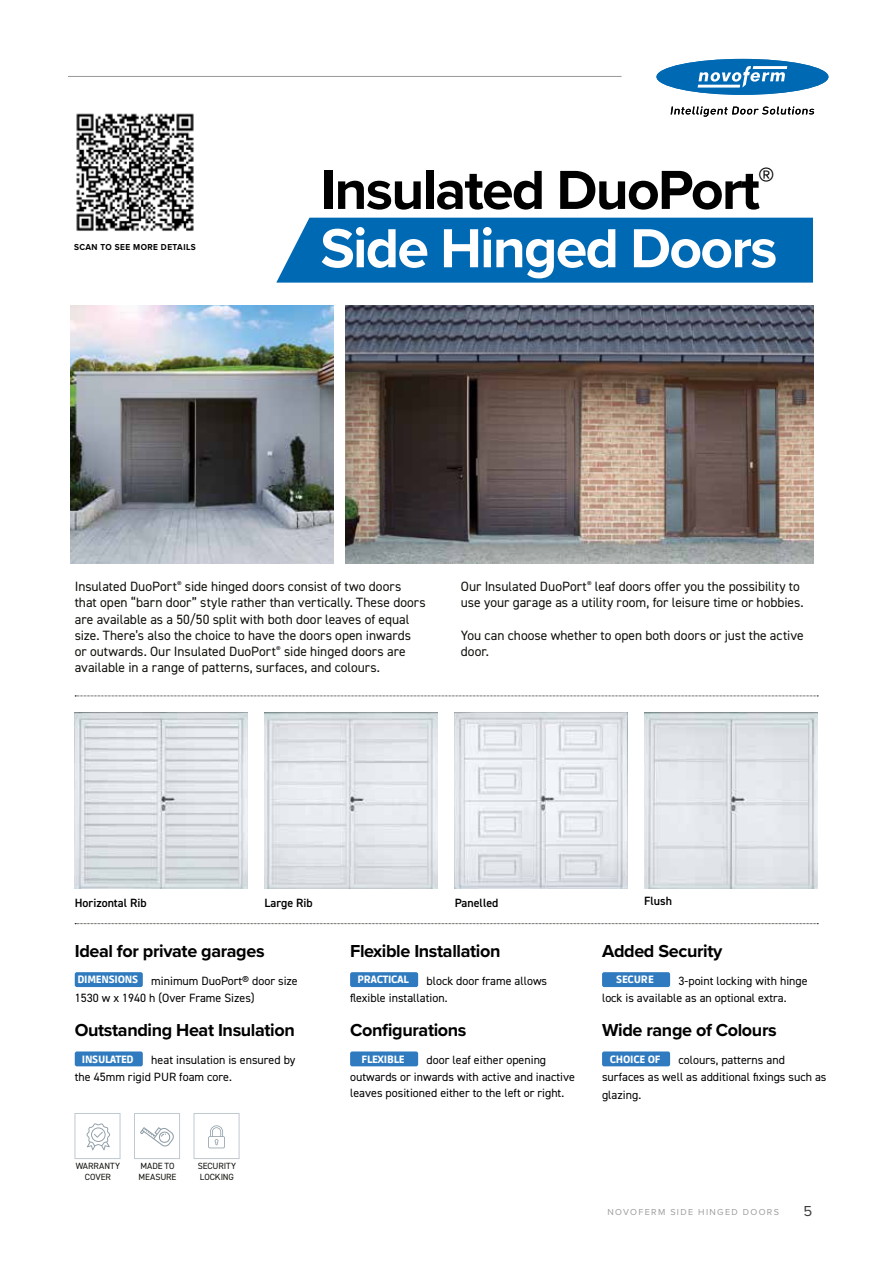
<style>
.page{position:relative;width:893px;height:1263px;background:#fff}
.page>*{position:absolute;margin:0;border:0;box-sizing:border-box;transform-origin:0 0}
.t1{font:700 57px/58.3px "Proxima Nova";letter-spacing:-.03em;color:#000}
.t2{font:700 18px "Proxima Nova";letter-spacing:-.02em;color:#000}
.t3{font:15px "Proxima Nova";color:#3c3c3b}
.t4{font:13.5px/16.2px "DIN2014";color:#12110c}
.t5{font:12px/17.2px "DIN2014";color:#000}
.t6{font:600 12px "DIN2014";color:#000}
.t7{font:10.5px "Ruda";letter-spacing:-.02em;color:#fff}
.t8{font:9px/10.8px "DIN2014";letter-spacing:-.005em;color:#12110c}
.t9{font:9px "Proxima Nova";letter-spacing:.15em;color:#9d9d9c}
.t10{font:700 9px "Proxima Nova";letter-spacing:.05em;color:#000;scale:.92 1}
.s1{color:#fff}
.s2{font-family:"Ruda";font-size:10.5px;color:#fff}
</style>
<div class="page">
<svg style="left:671px;top:107px;width:143px;height:10px"></svg>
<svg style="left:656px;top:59px;width:172px;height:36px"></svg>
<hr style="left:68px;top:76px;width:553px;height:1px;background:#9d9d9c">
<img style="left:345px;top:305px;width:468px;height:258px">
<img style="left:70px;top:305px;width:264px;height:258px">
<div style="left:75px;top:1113px;width:45px;height:46px;border:1px solid #bfc9d0"></div>
<svg style="left:140px;top:1127px;width:34px;height:20px"></svg>
<svg style="left:86px;top:1123px;width:24px;height:27px"></svg>
<div style="left:134px;top:1113px;width:46px;height:46px;border:1px solid #bfc9d0"></div>
<img style="left:75px;top:713px;width:172px;height:176px">
<img style="left:645px;top:713px;width:173px;height:176px">
<img style="left:265px;top:713px;width:172px;height:176px">
<img style="left:455px;top:713px;width:172px;height:176px">
<div style="left:75px;top:972px;width:68px;height:15px;background:#307bbf;border-radius:2px"></div>
<div style="left:75px;top:1051px;width:68px;height:15px;background:#307bbf;border-radius:2px"></div>
<div style="left:350px;top:972px;width:68px;height:15px;background:#307bbf;border-radius:2px"></div>
<div style="left:350px;top:1051px;width:68px;height:15px;background:#307bbf;border-radius:2px"></div>
<div style="left:602px;top:972px;width:68px;height:15px;background:#307bbf;border-radius:2px"></div>
<div style="left:602px;top:1051px;width:68px;height:15px;background:#307bbf;border-radius:2px"></div>
<svg style="left:75px;top:695px;width:743px;height:1px"></svg>
<svg style="left:75px;top:923px;width:743px;height:1px"></svg>
<svg style="left:208px;top:1125px;width:17px;height:23px"></svg>
<div style="left:194px;top:1113px;width:45px;height:46px;border:1px solid #bfc9d0"></div>
<img style="left:76px;top:113px;width:118px;height:118px">
<div style="left:276px;top:218px;width:537px;height:65px;background:#0069b4"></div>
<p class="t10" style="left:74px;top:243px;width:134px">SCAN TO SEE MORE DETAILS</p>
<h1 class="t1" style="left:321px;top:164px;width:458px">Insulated DuoPort<sup>®<br></sup><span class="s1">Side Hinged Doors</span></h1>
<p class="t4" style="left:75px;top:579px;width:353px">Insulated DuoPort<sup>®</sup> side hinged doors consist of two doors that open “barn door” style rather than vertically. These doors are available as a 50/50 split with both door leaves of equal size. There’s also the choice to have the doors open inwards or outwards. Our Insulated DuoPort<sup>®</sup> side hinged doors are available in a range of patterns, surfaces, and colours.</p>
<p class="t4" style="left:461px;top:579px;width:344px">Our Insulated DuoPort<sup>®</sup> leaf doors offer you the possibility to use your garage as a utility room, for leisure time or hobbies.</p>
<p class="t4" style="left:461px;top:627px;width:344px">You can choose whether to open both doors or just the active door.</p>
<p class="t6" style="left:75px;top:897px;width:73px">Horizontal Rib</p>
<p class="t6" style="left:265px;top:897px;width:50px">Large Rib</p>
<p class="t6" style="left:455px;top:897px;width:45px">Panelled</p>
<p class="t6" style="left:644px;top:895px;width:29px">Flush</p>
<h2 class="t2" style="left:75px;top:943px;width:191px">Ideal for private garages</h2>
<p class="t5" style="left:75px;top:972px;width:225px"><span class="s2">DIMENSIONS</span> minimum DuoPort® door size<br>1530 w x 1940 h (Over Frame Sizes)</p>
<h2 class="t2" style="left:75px;top:1022px;width:222px">Outstanding Heat Insulation</h2>
<p class="t7" style="left:82px;top:1054px;width:53px">INSULATED</p>
<h2 class="t2" style="left:350px;top:943px;width:152px">Flexible Installation</h2>
<p class="t7" style="left:358px;top:975px;width:53px">PRACTICAL</p>
<h2 class="t2" style="left:602px;top:943px;width:122px">Added Security</h2>
<p class="t7" style="left:616px;top:975px;width:39px">SECURE</p>
<p class="t5" style="left:602px;top:972px;width:207px;text-indent:77px">3-point locking with hinge lock is available as an optional extra.</p>
<h2 class="t2" style="left:602px;top:1022px;width:176px">Wide range of Colours</h2>
<p class="t7" style="left:610px;top:1054px;width:52px">CHOICE OF</p>
<p class="t5" style="left:350px;top:972px;width:199px;text-indent:77px">block door frame allows flexible installation.</p>
<h2 class="t2" style="left:350px;top:1022px;width:118px">Configurations</h2>
<p class="t7" style="left:362px;top:1054px;width:44px">FLEXIBLE</p>
<p class="t5" style="left:75px;top:1052px;width:222px;text-indent:77px">heat insulation is ensured by the 45mm rigid PUR foam core.</p>
<p class="t5" style="left:602px;top:1052px;width:226px;text-indent:77px">colours, patterns and surfaces as well as additional fixings such as glazing.</p>
<p class="t5" style="left:350px;top:1052px;width:226px;line-height:16.5px;text-indent:77px">door leaf either opening outwards or inwards with active and inactive leaves positioned either to the left or right.</p>
<p class="t8" style="left:76px;top:1161px;width:46px;text-align:center">WARRANTY<br>COVER</p>
<p class="t8" style="left:138px;top:1161px;width:39px">MADE TO<br>MEASURE</p>
<p class="t8" style="left:198px;top:1161px;width:40px">SECURITY<br>LOCKING</p>
<p class="t9" style="left:607px;top:1208px;width:173px">NOVOFERM SIDE HINGED DOORS</p>
<p class="t3" style="left:803px;top:1205px;width:10px">5</p>
</div>
